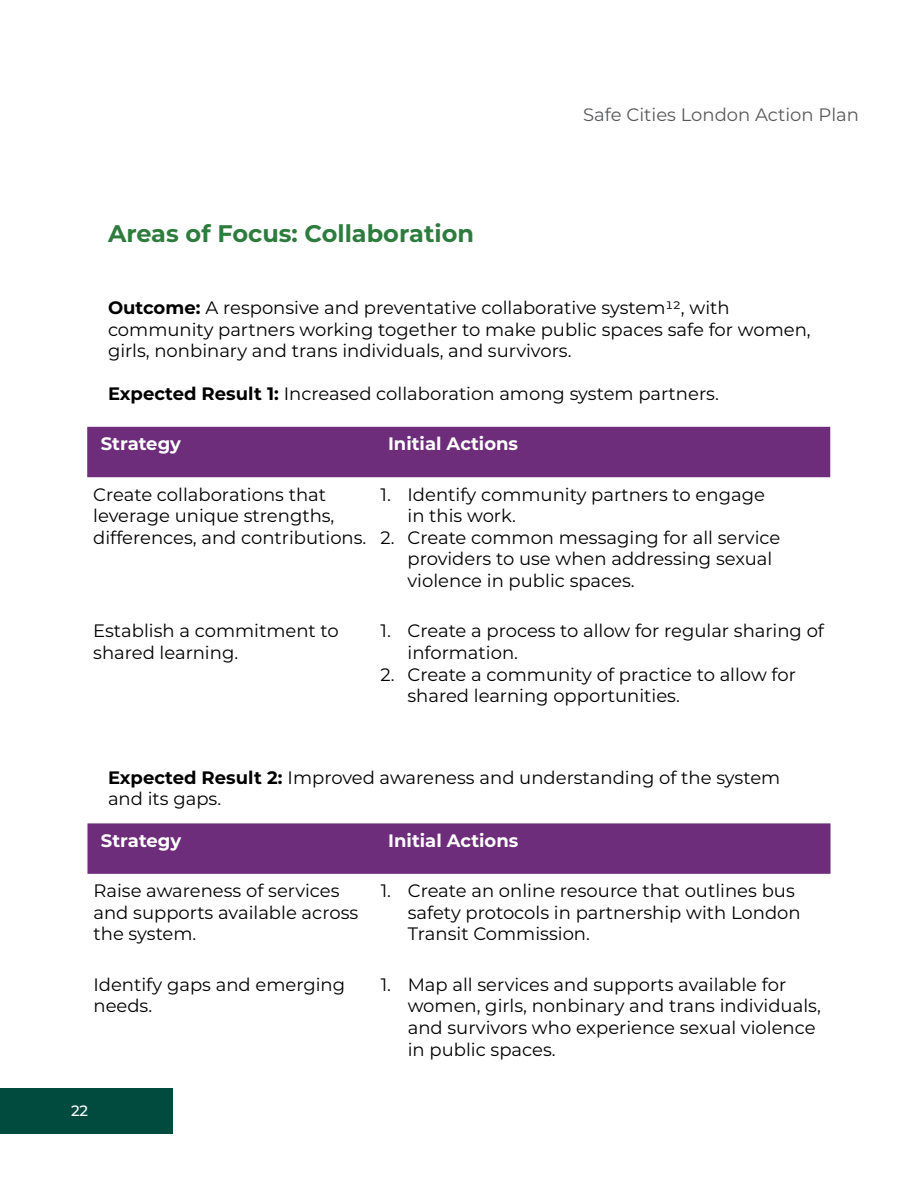
<style>
.page{position:relative;width:918px;height:1188px;background:#fff}
.page>*{position:absolute;margin:0;border:0;box-sizing:border-box;transform-origin:0 0}
.Paragraph_Subheading{font:700 24px "Montserrat";color:#2d7c3d}
.Paragraph_Body_Copy{font:18px/21.6px "Montserrat";color:#000}
.Call_out_text{font:700 18px "Montserrat";color:#fff}
.t1{font:18px "Montserrat";color:#58595b}
.Paragraph_Body_Copy-2{font:700 18px "Montserrat";color:#fff}
.t2{font:500 15px "Montserrat";color:#fff}
.s1{font-weight:700}
</style>
<div class="page">
<div style="left:0;top:1089px;width:173px;height:45px;background:#004b3d"></div>
<div style="left:87px;top:427px;width:743px;height:50px;background:#6d2d7a"></div>
<div style="left:87px;top:823px;width:744px;height:51px;background:#6d2d7a"></div>
<h2 class="Paragraph_Subheading" style="left:108px;top:216px;width:367px">Areas of Focus: Collaboration</h2>
<p class="t1" style="left:583px;top:102px;width:277px">Safe Cities London Action Plan</p>
<p class="Paragraph_Body_Copy" style="left:108px;top:296px;width:704px"><span class="s1">Outcome:</span> A responsive and preventative collaborative system12, with community partners working together to make public spaces safe for women, girls, nonbinary and trans individuals, and survivors.</p>
<p class="Paragraph_Body_Copy" style="left:108px;top:383px;width:612px"><span class="s1">Expected Result 1:</span> Increased collaboration among system partners.</p>
<p class="Paragraph_Body_Copy-2" style="left:101px;top:431px;width:82px">Strategy</p>
<p class="Call_out_text" style="left:388px;top:431px;width:132px">Initial Actions</p>
<p class="Paragraph_Body_Copy" style="left:93px;top:483px;width:275px">Create collaborations that leverage unique strengths, differences, and contributions.</p>
<p class="Paragraph_Body_Copy" style="left:408px;top:483px;width:359px;text-indent:-27px">1. Identify community partners to engage in this work.</p>
<p class="Paragraph_Body_Copy" style="left:408px;top:526px;width:374px;text-indent:-27px">2. Create common messaging for all service providers to use when addressing sexual violence in public spaces.</p>
<p class="Paragraph_Body_Copy" style="left:93px;top:620px;width:247px">Establish a commitment to shared learning.</p>
<p class="Paragraph_Body_Copy" style="left:408px;top:620px;width:418px;text-indent:-27px">1. Create a process to allow for regular sharing of information.</p>
<p class="Paragraph_Body_Copy" style="left:408px;top:663px;width:390px;text-indent:-27px">2. Create a community of practice to allow for shared learning opportunities.</p>
<p class="Paragraph_Body_Copy" style="left:108px;top:766px;width:674px"><span class="s1">Expected Result 2:</span> Improved awareness and understanding of the system and its gaps.</p>
<p class="Paragraph_Body_Copy-2" style="left:101px;top:827px;width:82px">Strategy</p>
<p class="Call_out_text" style="left:388px;top:827px;width:132px">Initial Actions</p>
<p class="Paragraph_Body_Copy" style="left:93px;top:879px;width:266px">Raise awareness of services and supports available across the system.</p>
<p class="Paragraph_Body_Copy" style="left:408px;top:879px;width:394px;text-indent:-27px">1. Create an online resource that outlines bus safety protocols in partnership with London<br>Transit Commission.</p>
<p class="Paragraph_Body_Copy" style="left:93px;top:973px;width:253px">Identify gaps and emerging needs.</p>
<p class="Paragraph_Body_Copy" style="left:408px;top:973px;width:415px;text-indent:-27px">1. Map all services and supports available for women, girls, nonbinary and trans individuals, and survivors who experience sexual violence in public spaces.</p>
<p class="t2" style="left:71px;top:1100px;width:19px">22</p>
</div>
